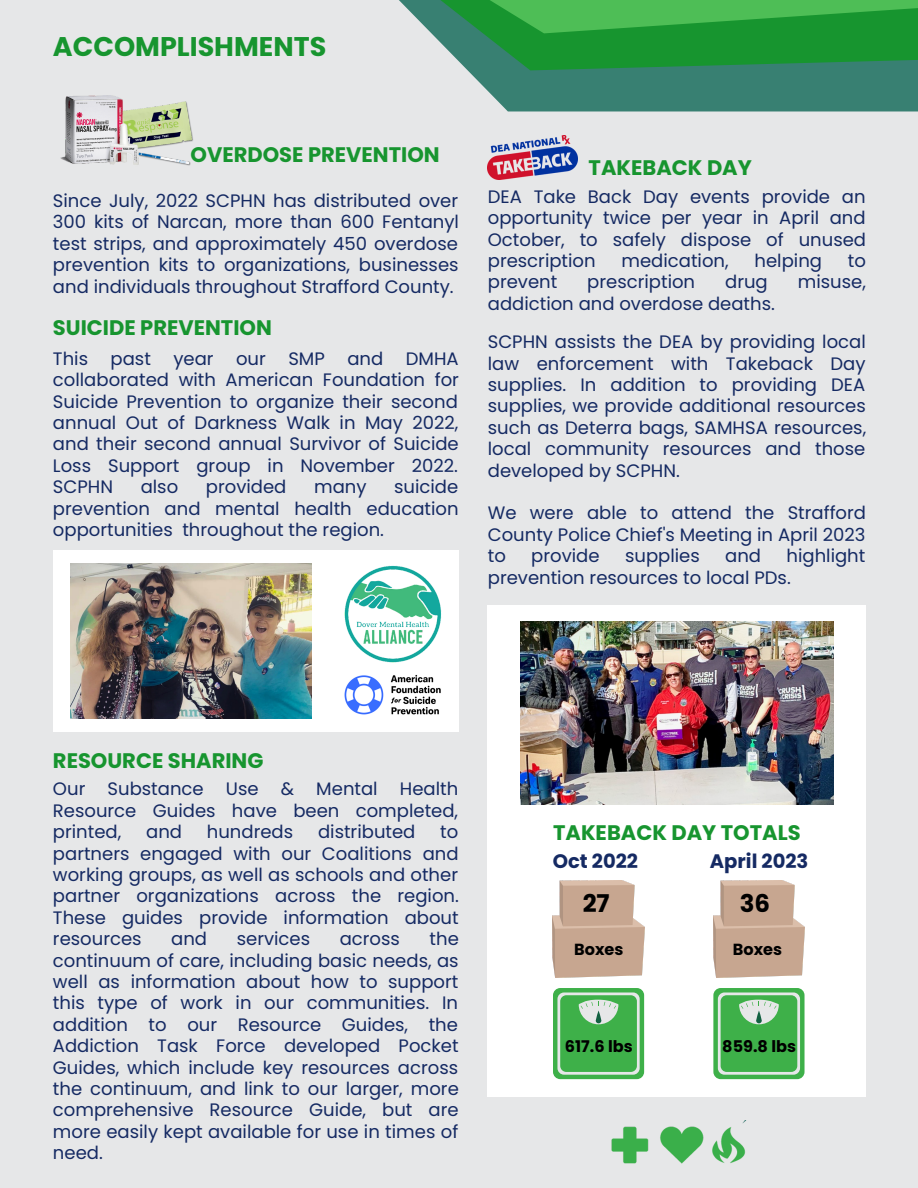
<style>
.page{position:relative;width:918px;height:1188px;background:#e6e7e8}
.page>*{position:absolute;margin:0;border:0;box-sizing:border-box;transform-origin:0 0}
.t1{font:700 27px "Poppins";color:#17952f}
.t2{font:700 24.45px "Poppins";color:#000}
.t3{font:700 21px "Poppins";color:#17952f}
.t4{font:700 19.5px "Poppins";color:#152a63}
.t5{font:18px/21.5px "Poppins";color:#152a63;text-align:justify}
.t6{font:700 16.05px "Poppins";color:#000}
</style>
<div class="page">
<div style="left:467px;top:70px;width:451px;height:41px;background:#388072"></div>
<svg style="left:431px;top:33px;width:487px;height:37px;background:#259344"></svg>
<svg style="left:399px;top:0;width:519px;height:33px;background:#3baa4e"></svg>
<img style="left:611px;top:1120px;width:136px;height:44px">
<img style="left:488px;top:136px;width:90px;height:44px">
<div style="left:488px;top:605px;width:378px;height:491px;background:#fff"></div>
<img style="left:521px;top:622px;width:313px;height:183px">
<img style="left:553px;top:880px;width:91px;height:97px">
<div style="left:553px;top:988px;width:91px;height:91px;background:#3eb049;border-radius:7px"></div>
<div style="left:557px;top:992px;width:83px;height:83px;background:#e6e7e8;border-radius:7px"></div>
<div style="left:560px;top:995px;width:77px;height:77px;background:#3eb049;border-radius:6px"></div>
<svg style="left:579px;top:1000px;width:39px;height:24px"></svg>
<img style="left:713px;top:880px;width:92px;height:97px">
<div style="left:713px;top:988px;width:92px;height:91px;background:#3eb049;border-radius:7px"></div>
<svg style="left:718px;top:992px;width:82px;height:83px"></svg>
<div style="left:721px;top:995px;width:76px;height:77px;background:#3eb049;border-radius:6px"></div>
<svg style="left:739px;top:1000px;width:40px;height:24px"></svg>
<div style="left:53px;top:550px;width:406px;height:181px;background:#fff"></div>
<img style="left:70px;top:564px;width:241px;height:155px">
<img style="left:344px;top:565px;width:98px;height:98px">
<img style="left:344px;top:674px;width:97px;height:41px">
<img style="left:147px;top:101px;width:46px;height:65px">
<img style="left:60px;top:95px;width:87px;height:70px">
<p class="t1" style="left:53px;top:28px;width:275px">ACCOMPLISHMENTS</p>
<p class="t3" style="left:191px;top:140px;width:251px">OVERDOSE PREVENTION</p>
<p class="t5" style="left:53px;top:190px;width:408px">Since July, 2022 SCPHN has distributed over 300 kits of Narcan, more than 600 Fentanyl test strips, and approximately 450 overdose prevention kits to organizations, businesses and individuals throughout Strafford County.</p>
<p class="t3" style="left:53px;top:313px;width:221px">SUICIDE PREVENTION</p>
<p class="t5" style="left:53px;top:348px;width:407px">This past year our SMP and DMHA collaborated with American Foundation for Suicide Prevention to organize their second annual Out of Darkness Walk in May 2022, and their second annual Survivor of Suicide Loss Support group in November 2022.<br>SCPHN</p>
<p class="t5" style="left:53px;top:476px;width:407px;text-indent:341px">suicide prevention and mental health education opportunities throughout the region.</p>
<p class="t5" style="left:141px;top:476px;width:39px">also</p>
<p class="t5" style="left:206px;top:476px;width:82px">provided</p>
<p class="t5" style="left:314px;top:476px;width:54px">many</p>
<p class="t3" style="left:589px;top:153px;width:165px">TAKEBACK DAY</p>
<p class="t5" style="left:488px;top:186px;width:380px">DEA Take Back Day events provide an opportunity twice per year in April and October, to safely dispose of unused prescription</p>
<p class="t5" style="left:622px;top:250px;width:109px">medication,</p>
<p class="t5" style="left:755px;top:250px;width:69px">helping</p>
<p class="t5" style="left:848px;top:250px;width:20px">to</p>
<p class="t5" style="left:488px;top:271px;width:71px">prevent</p>
<p class="t5" style="left:587px;top:271px;width:109px">prescription</p>
<p class="t5" style="left:725px;top:271px;width:44px">drug</p>
<p class="t5" style="left:798px;top:271px;width:70px">misuse,</p>
<p class="t5" style="left:488px;top:293px;width:289px">addiction and overdose deaths.</p>
<p class="t5" style="left:488px;top:331px;width:380px">SCPHN assists the DEA by providing local law enforcement with Takeback Day supplies. In addition to providing DEA supplies, we provide additional resources such as Deterra bags, SAMHSA resources, local community resources and those developed by SCPHN.</p>
<p class="t5" style="left:488px;top:502px;width:380px">We were able to attend the Strafford County Police Chief's Meeting in April 2023 to</p>
<p class="t5" style="left:488px;top:545px;width:379px;text-indent:299px">highlight prevention resources to local PDs.</p>
<p class="t5" style="left:531px;top:545px;width:70px">provide</p>
<p class="t5" style="left:625px;top:545px;width:76px">supplies</p>
<p class="t5" style="left:725px;top:545px;width:37px">and</p>
<p class="t3" style="left:53px;top:746px;width:212px">RESOURCE SHARING</p>
<p class="t5" style="left:53px;top:778px;width:407px">Our Substance Use &amp; Mental Health Resource Guides have been completed, printed,</p>
<p class="t5" style="left:146px;top:821px;width:37px">and</p>
<p class="t5" style="left:207px;top:821px;width:88px">hundreds</p>
<p class="t5" style="left:318px;top:821px;width:99px">distributed</p>
<p class="t5" style="left:53px;top:821px;width:408px;text-indent:387px">to partners engaged with our Coalitions and working groups, as well as schools and other partner organizations across the region.<br>These guides provide information about resources</p>
<p class="t5" style="left:171px;top:928px;width:37px">and</p>
<p class="t5" style="left:237px;top:928px;width:75px">services</p>
<p class="t5" style="left:340px;top:928px;width:62px">across</p>
<p class="t5" style="left:53px;top:928px;width:407px;text-indent:377px">the continuum of care, including basic needs, as well as information about how to support this type of work in our communities. In addition to our Resource Guides, the Addiction Task Force developed Pocket Guides, which include key resources across the continuum, and link to our larger, more comprehensive Resource Guide, but are more easily kept available for use in times of need.</p>
<p class="t3" style="left:553px;top:818px;width:249px">TAKEBACK DAY TOTALS</p>
<p class="t4" style="left:553px;top:848px;width:87px">Oct 2022</p>
<p class="t4" style="left:710px;top:848px;width:100px">April 2023</p>
<p class="t2" style="left:583px;top:887px;width:29px">27</p>
<p class="t6" style="left:574px;top:938px;width:51px">Boxes</p>
<p class="t2" style="left:740px;top:887px;width:32px">36</p>
<p class="t6" style="left:733px;top:938px;width:51px">Boxes</p>
<p class="t6" style="left:565px;top:1035px;width:69px">617.6 lbs</p>
<p class="t6" style="left:722px;top:1035px;width:75px">859.8 lbs</p>
</div>
